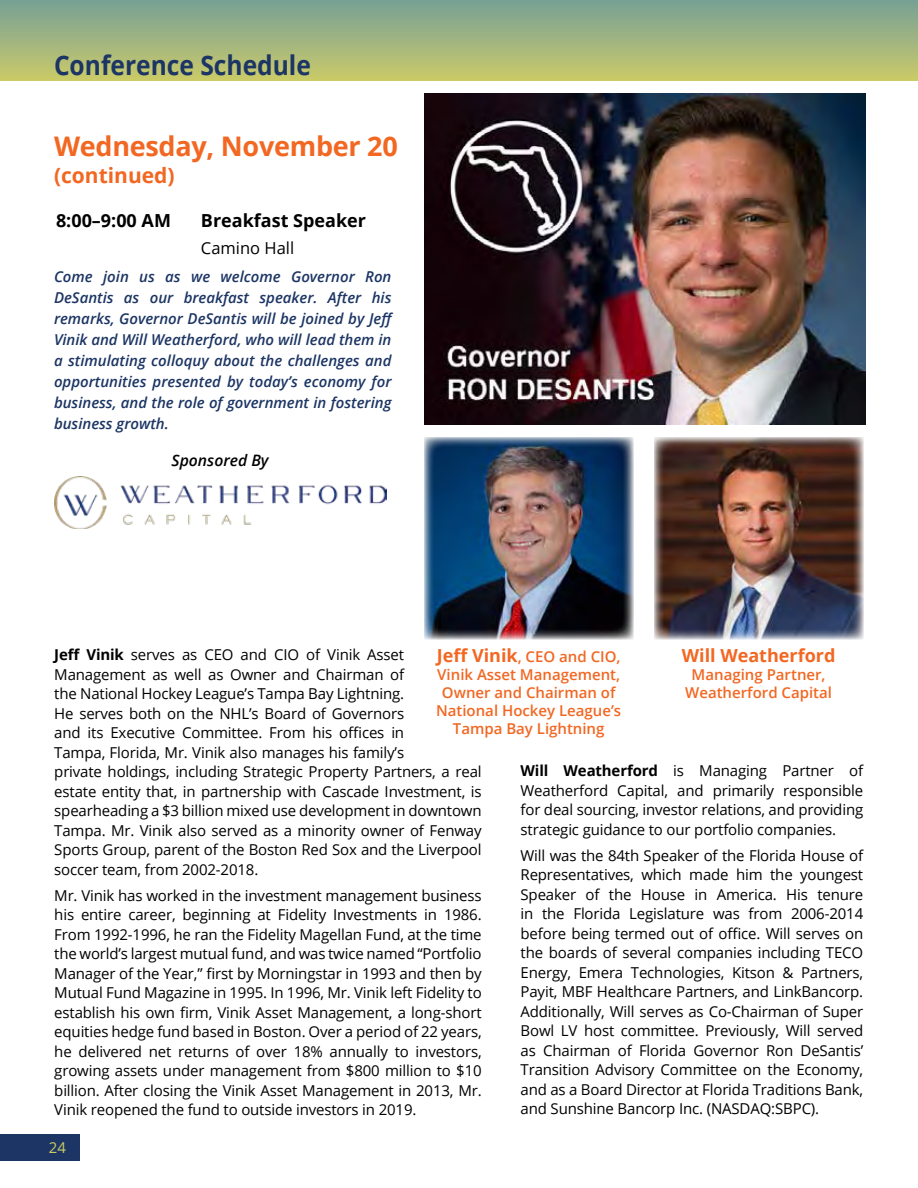
<style>
.page{position:relative;width:918px;height:1188px;background:#fff}
.page>*{position:absolute;margin:0;border:0;box-sizing:border-box;transform-origin:0 0}
.t1{font:700 27px "Open Sans";letter-spacing:-.01em;color:#f26722}
.t2{font:700 27px "Open Sans";color:#1c3564;scale:.91 1}
.t3{font:700 21px "Open Sans";color:#f26722}
.t4{font:700 18px "Open Sans";color:#000}
.t5{font:700 18px "Open Sans";color:#f26722}
.t6{font:16.5px "Open Sans";color:#000}
.t7{font:italic 600 15.75px "Open Sans";color:#000}
.t8{font:15px/19.5px "Open Sans";letter-spacing:-.01em;color:#000;text-align:justify}
.t9{font:italic 600 15px/21px "Open Sans";color:#1c3564}
.t10{font:600 15px/18px "Open Sans";color:#f26722;text-align:center}
.t11{font:15px "Open Sans";color:#cccc65}
.s1{font-weight:700;font-size:18px}
.s2{font-weight:700}
</style>
<div class="page">
<div style="left:0;top:1134px;width:80px;height:27px;background:#1c3564"></div>
<div style="left:0;top:0;width:918px;height:81px;background:linear-gradient(to bottom,#76a096,#caca69)"></div>
<img style="left:54px;top:476px;width:332px;height:52px">
<img style="left:654px;top:437px;width:209px;height:203px">
<img style="left:424px;top:437px;width:210px;height:203px">
<img style="left:424px;top:93px;width:442px;height:331px">
<h1 class="t2" style="left:54px;top:46px;width:284px">Conference Schedule</h1>
<h1 class="t1" style="left:54px;top:127px;width:345px">Wednesday, November 20</h1>
<h2 class="t3" style="left:54px;top:160px;width:122px">(continued)</h2>
<p class="t4" style="left:56px;top:208px;width:117px">8:00–9:00 AM</p>
<p class="t4" style="left:201px;top:208px;width:167px">Breakfast Speaker</p>
<p class="t6" style="left:201px;top:237px;width:95px">Camino Hall</p>
<p class="t9" style="left:54px;top:265px;width:342px">Come join us as we welcome Governor Ron DeSantis as our breakfast speaker. After his remarks, Governor DeSantis will be joined by Jeff Vinik and Will Weatherford, who will lead them in a stimulating colloquy about the challenges and opportunities presented by today’s economy for business, and the role of government in fostering business growth.</p>
<p class="t7" style="left:172px;top:450px;width:99px">Sponsored By</p>
<p class="t10" style="left:436px;top:647px;width:187px"><span class="s1">Jeff Vinik</span>, CEO and CIO,<br>Vinik Asset Management,<br>Owner and Chairman of<br>National Hockey League’s<br>Tampa Bay Lightning</p>
<p class="t5" style="left:682px;top:643px;width:155px">Will Weatherford</p>
<p class="t10" style="left:685px;top:665px;width:148px">Managing Partner,<br>Weatherford Capital</p>
<p class="t8" style="left:54px;top:645px;width:429px;text-align:left"><span class="s2">Jeff Vinik</span> serves as CEO and CIO of Vinik Asset Management as well as Owner and Chairman of<br>the National Hockey League’s Tampa Bay Lightning.<br>He serves both on the NHL’s Board of Governors<br>and its Executive Committee. From his offices in<br>Tampa, Florida, Mr. Vinik also manages his family’s<br>private holdings, including Strategic Property Partners, a real estate entity that, in partnership with Cascade Investment, is spearheading a $3 billion mixed use development in downtown Tampa. Mr. Vinik also served as a minority owner of Fenway Sports Group, parent of the Boston Red Sox and the Liverpool soccer team, from 2002-2018.</p>
<p class="t8" style="left:54px;top:885px;width:429px">Mr. Vinik has worked in the investment management business his entire career, beginning at Fidelity Investments in 1986.<br>From 1992-1996, he ran the Fidelity Magellan Fund, at the time the world’s largest mutual fund, and was twice named “Portfolio Manager of the Year,” first by Morningstar in 1993 and then by Mutual Fund Magazine in 1995. In 1996, Mr. Vinik left Fidelity to establish his own firm, Vinik Asset Management, a long-short equities hedge fund based in Boston. Over a period of 22 years, he delivered net returns of over 18% annually to investors, growing assets under management from $800 million to $10 billion. After closing the Vinik Asset Management in 2013, Mr.<br>Vinik reopened the fund to outside investors in 2019.</p>
<p class="t8" style="left:521px;top:761px;width:344px"><span class="s2">Will Weatherford</span> is Managing Partner of Weatherford Capital, and primarily responsible for deal sourcing, investor relations, and providing strategic guidance to our portfolio companies.</p>
<p class="t8" style="left:521px;top:845px;width:344px">Will was the 84th Speaker of the Florida House of Representatives, which made him the youngest Speaker of the House in America. His tenure in the Florida Legislature was from 2006-2014 before being termed out of office. Will serves on the boards of several companies including TECO Energy, Emera Technologies, Kitson &amp; Partners, Payit, MBF Healthcare Partners, and LinkBancorp.<br>Additionally, Will serves as Co-Chairman of Super Bowl LV host committee. Previously, Will served as Chairman of Florida Governor Ron DeSantis’ Transition Advisory Committee on the Economy, and as a Board Director at Florida Traditions Bank, and Sunshine Bancorp Inc. (NASDAQ:SBPC).</p>
<p class="t11" style="left:49px;top:1137px;width:19px">24</p>
</div>
